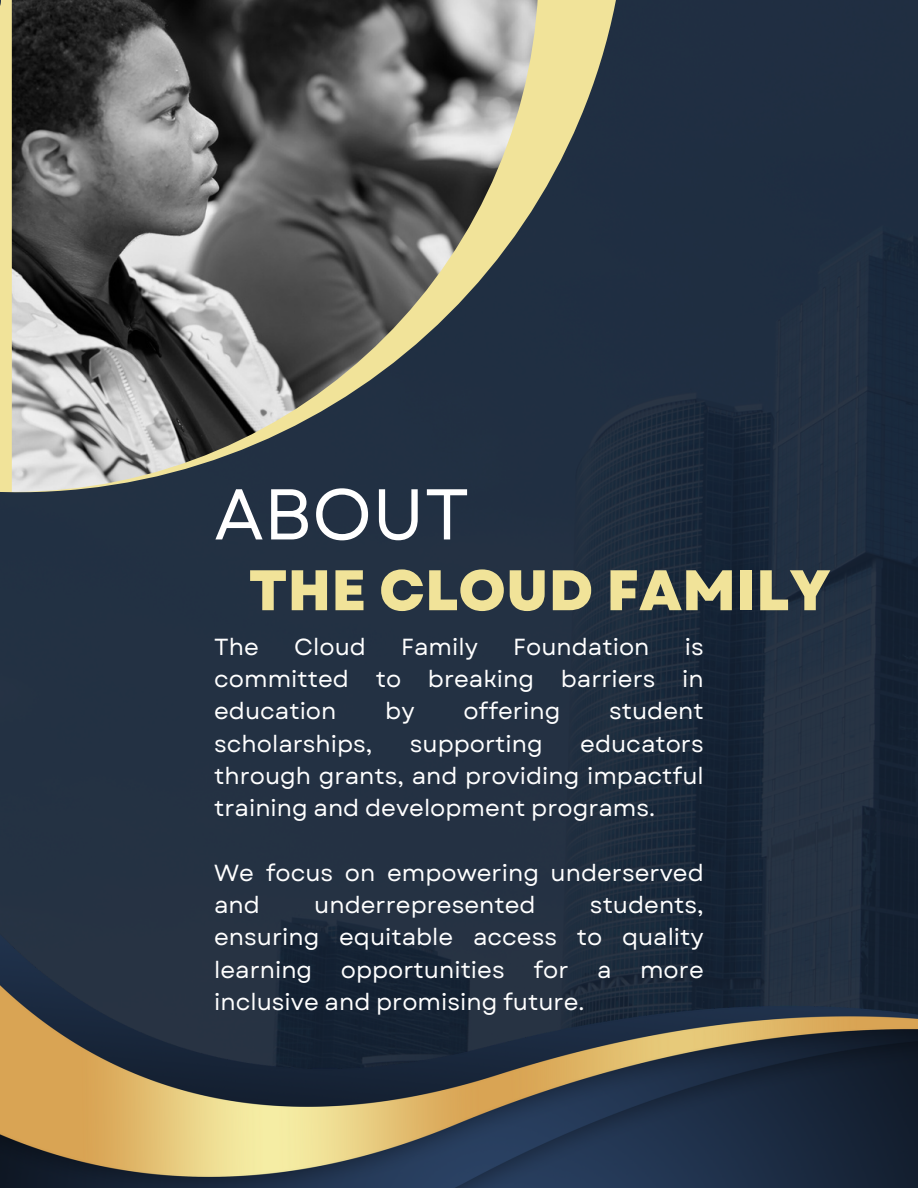
<style>
.page{position:relative;width:918px;height:1188px;background:#fff}
.page>*{position:absolute;margin:0;border:0;box-sizing:border-box;transform-origin:0 0}
.t1{font:71.7px "Garet";color:#fff}
.t2{font:800 57px "Garet";color:#f1e399}
.t3{font:23.25px/32.2px "Garet";color:#fff;text-align:justify}
</style>
<div class="page">
<img style="left:0;top:0;width:918px;height:906px">
<svg style="left:0;top:0;width:621px;height:535px;fill:#213043"></svg>
<img style="left:12px;top:0;width:527px;height:492px">
<img style="left:0;top:906px;width:918px;height:282px">
<h2 class="t1" style="left:214px;top:463px;width:257px">ABOUT</h2>
<p class="t2" style="left:249px;top:549px;width:584px">THE CLOUD FAMILY</p>
<p class="t3" style="left:214px;top:631px;width:46px">The</p>
<p class="t3" style="left:294px;top:631px;width:73px">Cloud</p>
<p class="t3" style="left:401px;top:631px;width:78px">Family</p>
<p class="t3" style="left:513px;top:631px;width:138px">Foundation</p>
<p class="t3" style="left:214px;top:631px;width:491px;text-indent:471px">is committed to breaking barriers in education</p>
<p class="t3" style="left:385px;top:695px;width:31px">by</p>
<p class="t3" style="left:463px;top:695px;width:99px">offering</p>
<p class="t3" style="left:609px;top:695px;width:96px">student</p>
<p class="t3" style="left:214px;top:727px;width:491px;text-indent:366px">educators through grants, and providing impactful training and development programs.</p>
<p class="t3" style="left:214px;top:727px;width:160px">scholarships,</p>
<p class="t3" style="left:410px;top:727px;width:134px">supporting</p>
<p class="t3" style="left:214px;top:857px;width:491px">We focus on empowering underserved and</p>
<p class="t3" style="left:214px;top:889px;width:491px;text-indent:376px">students, ensuring equitable access to quality learning opportunities for a more inclusive and promising future.</p>
<p class="t3" style="left:314px;top:889px;width:223px">underrepresented</p>
</div>
